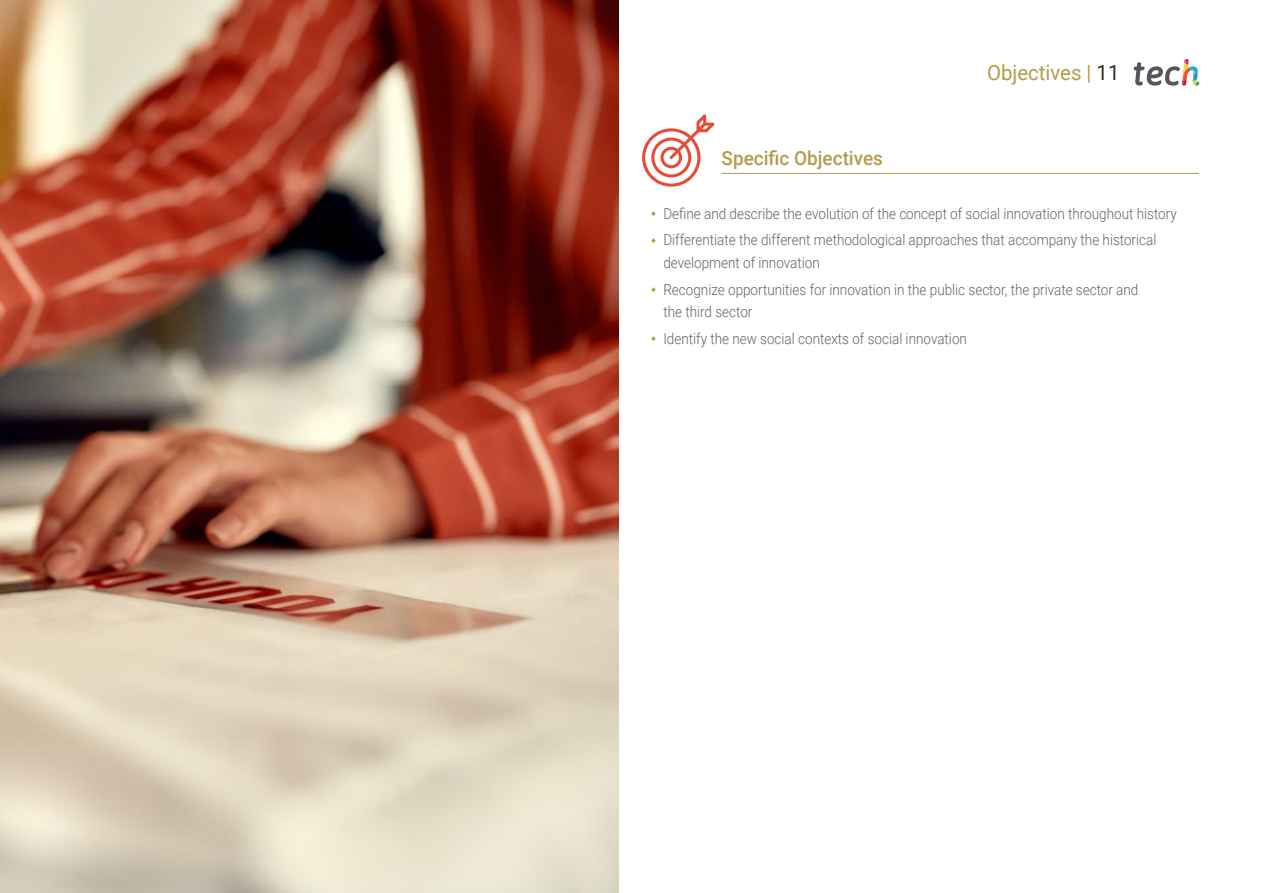
<style>
.page{position:relative;width:1263px;height:893px;background:#fff}
.page>*{position:absolute;margin:0;border:0;box-sizing:border-box;transform-origin:0 0}
.t1{font:21px "Roboto";color:#b49c4b}
.t2{font:500 19.5px "Roboto";color:#b49c4b}
.t3{font:300 15px/26.7px "Roboto";color:#61646a;scale:.9 1}
.s1{color:#312e20}
</style>
<div class="page">
<hr style="left:722px;top:173px;width:477px;height:1px;background:#b49c4b">
<svg style="left:642px;top:114px;width:72px;height:73px"></svg>
<img style="left:0;top:0;width:618px;height:893px">
<svg style="left:1134px;top:59px;width:65px;height:27px"></svg>
<h2 class="t2" style="left:722px;top:144px;width:163px">Specific Objectives</h2>
<h1 class="t1" style="left:987px;top:57px;width:134px">Objectives | <span class="s1">11</span></h1>
<p class="t3" style="left:663px;top:199px;width:572px">Define and describe the evolution of the concept of social innovation throughout history<br>Differentiate the different methodological approaches that accompany the historical</p>
<p class="t3" style="left:663px;top:249px;width:529px">development of innovation<br>Recognize opportunities for innovation in the public sector, the private sector and</p>
<p class="t3" style="left:663px;top:298px;width:339px">the third sector<br>Identify the new social contexts of social innovation</p>
</div>
